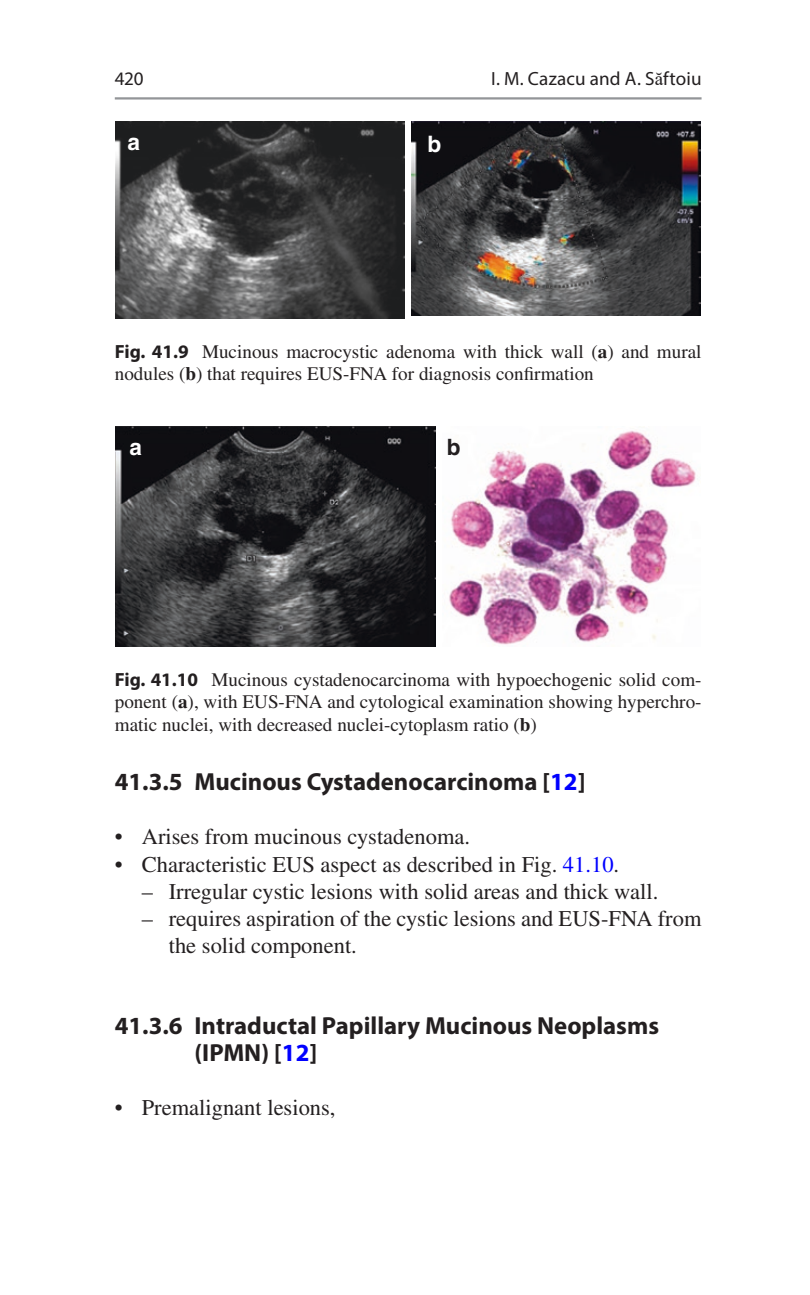
<style>
.page{position:relative;width:810px;height:1295px;background:#fff}
.page>*{position:absolute;margin:0;border:0;box-sizing:border-box;transform-origin:0 0}
._2_hd{font:700 24.75px/27px "Myriad Pro";color:#231f20}
.t1{font:700 22.72px "Helvetica";color:#fff}
.t2{font:22.5px/27px "Times LT Std";color:#231f20}
.t3{font:700 22.5px "Helvetica";color:#fff}
.t4{font:700 22.5px "Helvetica";color:#231f20}
.t5{font:19.12px/22.5px "Times LT Std";color:#231f20}
.t6{font:19.12px "Myriad Pro";letter-spacing:.005em;color:#231f20}
.s1{font-family:"Times New Roman"}
.s2{font-family:"Myriad Pro";font-weight:700}
.s3{font-weight:700}
.s4{color:#00f}
</style>
<div class="page">
<img style="left:116px;top:121px;width:289px;height:197px">
<img style="left:411px;top:121px;width:290px;height:195px">
<img style="left:116px;top:426px;width:320px;height:220px">
<img style="left:449px;top:430px;width:247px;height:215px">
<hr style="left:115px;top:97px;width:587px;height:3px;background:#939598">
<p class="t6" style="left:115px;top:66px;width:30px">420</p>
<p class="t1" style="left:127px;top:128px;width:14px">a</p>
<p class="t1" style="left:427px;top:130px;width:15px">b</p>
<p class="t6" style="left:491px;top:66px;width:212px">I. M. Cazacu and A. S<span class="s1">ă</span>ftoiu</p>
<p class="t5" style="left:115px;top:340px;width:588px"><span class="s2">Fig. 41.9</span> Mucinous macrocystic adenoma with thick wall (<span class="s3">a</span>) and mural nodules (<span class="s3">b</span>) that requires EUS-FNA for diagnosis confirmation</p>
<p class="t3" style="left:130px;top:433px;width:14px">a</p>
<p class="t4" style="left:447px;top:433px;width:15px">b</p>
<p class="t5" style="left:115px;top:668px;width:588px;text-align:justify"><span class="s2">Fig. 41.10</span> Mucinous cystadenocarcinoma with hypoechogenic solid com&shy;ponent (<span class="s3">a</span>), with EUS-FNA and cytological examination showing hyperchro&shy;matic nuclei, with decreased nuclei-cytoplasm ratio (<span class="s3">b</span>)</p>
<h3 class="_2_hd" style="left:115px;top:767px;width:472px">41.3.5 Mucinous Cystadenocarcinoma [<span class="s4">12</span>]</h3>
<p class="t2" style="left:115px;top:822px;width:357px">• Arises from mucinous cystadenoma.</p>
<p class="t2" style="left:115px;top:851px;width:506px">• Characteristic EUS aspect as described in Fig. <span class="s4">41.10</span>.</p>
<p class="t2" style="left:142px;top:878px;width:518px">– Irregular cystic lesions with solid areas and thick wall.</p>
<p class="t2" style="left:169px;top:905px;width:534px;text-indent:-27px">– requires aspiration of the cystic lesions and EUS-FNA from the solid component.</p>
<h3 class="_2_hd" style="left:195px;top:1011px;width:466px;text-indent:-80px">41.3.6 Intraductal Papillary Mucinous Neoplasms (IPMN) [<span class="s4">12</span>]</h3>
<p class="t2" style="left:115px;top:1094px;width:222px">• Premalignant lesions,</p>
</div>
